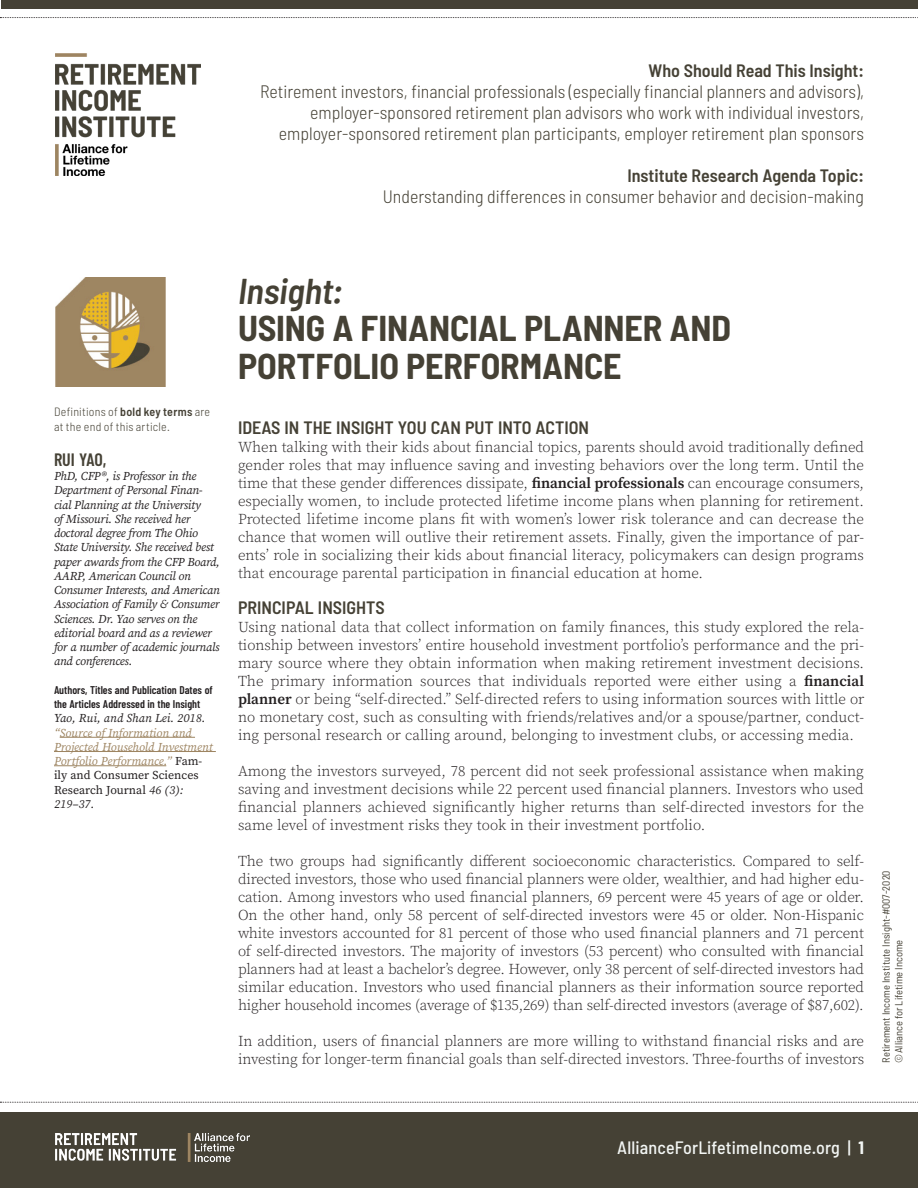
<style>
.page{position:relative;width:918px;height:1188px;background:#fff}
.page>*{position:absolute;margin:0;border:0;box-sizing:border-box;transform-origin:0 0}
.t1{font:700 semi-condensed 36px/37.5px "Barlow";letter-spacing:-.005em;color:#454135}
.t2{font:italic 600 semi-condensed 36px "Barlow";color:#454135}
.Paragraph_Style_1{font:300 semi-condensed 18px/21px "Barlow";color:#454135;text-align:right}
.Paragraph_Style_1-2{font:600 semi-condensed 18px "Barlow";color:#454135}
.t3{font:500 semi-condensed 18px "Barlow";letter-spacing:.01em;color:#f3f6f4}
.Paragraph_Style_1-3{font:600 18px "Barlow Condensed";letter-spacing:-.01em;color:#454135}
.Paragraph_Style_1-4{font:300 15px/18px "Source Serif Pro";letter-spacing:-.005em;color:#231f20;text-align:justify}
.Paragraph_Style_1-5{font:italic 12px/14.2px "Source Serif Pro";letter-spacing:-.02em;color:#231f20}
.Paragraph_Style_1-6{font:italic 12px/14.2px "Source Serif Pro";color:#9d8461}
.t4{font:300 semi-condensed 12px/15px "Barlow";letter-spacing:.02em;color:#454135}
.Paragraph_Style_1-7{font:600 11.25px/14.2px "Barlow Condensed";color:#231f20}
.t5{font:semi-condensed 10.5px/12.6px "Barlow";color:#454135}
.s1{font-weight:600}
.s2{color:#231f20}
.s3{font-style:normal;color:#231f20}
.s4{font-weight:700}
</style>
<div class="page">
<div style="left:0;top:1112px;width:918px;height:76px;background:#454135"></div>
<svg style="left:0;top:1102px;width:918px;height:1px"></svg>
<img style="left:56px;top:53px;width:145px;height:122px">
<svg style="left:0;top:17px;width:918px;height:1px"></svg>
<div style="left:1px;top:0;width:917px;height:9px;background:#454135"></div>
<hr style="left:60px;top:737px;width:135px;height:1px;background:#9d8461">
<hr style="left:54px;top:751px;width:162px;height:1px;background:#9d8461">
<hr style="left:54px;top:765px;width:112px;height:1px;background:#9d8461">
<img style="left:55px;top:1134px;width:195px;height:27px">
<img style="left:55px;top:277px;width:111px;height:110px">
<p class="Paragraph_Style_1-2" style="left:649px;top:60px;width:217px">Who Should Read This Insight:</p>
<p class="Paragraph_Style_1" style="left:260px;top:81px;width:605px">Retirement investors, financial professionals (especially financial planners and advisors), employer-sponsored retirement plan advisors who work with individual investors, employer-sponsored retirement plan participants, employer retirement plan sponsors</p>
<p class="Paragraph_Style_1-2" style="left:627px;top:165px;width:238px">Institute Research Agenda Topic:</p>
<p class="Paragraph_Style_1" style="left:383px;top:186px;width:483px">Understanding differences in consumer behavior and decision-making</p>
<p class="t4" style="left:54px;top:404px;width:158px">Definitions of <span class="s1">bold key terms</span> are at the end of this article.</p>
<p class="Paragraph_Style_1-3" style="left:54px;top:448px;width:54px">RUI YAO,</p>
<p class="Paragraph_Style_1-5" style="left:54px;top:469px;width:167px">PhD, CFP®, is Professor in the<br>Department of Personal Finan&shy;cial Planning at the University<br>of Missouri. She received her doctoral degree from The Ohio<br>State University. She received best paper awards from the CFP Board,<br>AARP, American Council on<br>Consumer Interests, and American<br>Association of Family &amp; Consumer<br>Sciences. Dr. Yao serves on the editorial board and as a reviewer for a number of academic journals and conferences.</p>
<p class="Paragraph_Style_1-7" style="left:54px;top:682px;width:160px">Authors, Titles and Publication Dates of the Articles Addressed in the Insight</p>
<p class="Paragraph_Style_1-6" style="left:54px;top:711px;width:160px"><span class="s2">Yao, Rui, and Shan Lei. 2018. </span>“Source of Information and<br>Projected Household Investment<br>Portfolio Performance.” <span class="s3">Fam&shy;ily and Consumer Sciences<br>Research Journal</span> <span class="s2">46 (3):<br>219–37.</span></p>
<p class="t2" style="left:238px;top:269px;width:106px">Insight:</p>
<p class="t1" style="left:238px;top:309px;width:495px">USING A FINANCIAL PLANNER AND<br>PORTFOLIO PERFORMANCE</p>
<p class="Paragraph_Style_1-2" style="left:238px;top:417px;width:353px">IDEAS IN THE INSIGHT YOU CAN PUT INTO ACTION</p>
<p class="Paragraph_Style_1-4" style="left:238px;top:439px;width:628px">When talking with their kids about financial topics, parents should avoid traditionally defined gender roles that may influence saving and investing behaviors over the long term. Until the time that these gender differences dissipate, <span class="s1">financial professionals</span> can encourage consumers, especially women, to include protected lifetime income plans when planning for retirement.<br>Protected lifetime income plans fit with women’s lower risk tolerance and can decrease the chance that women will outlive their retirement assets. Finally, given the importance of par&shy;ents’ role in socializing their kids about financial literacy, policymakers can design programs that encourage parental participation in financial education at home.</p>
<p class="Paragraph_Style_1-2" style="left:238px;top:597px;width:148px">PRINCIPAL INSIGHTS</p>
<p class="Paragraph_Style_1-4" style="left:238px;top:619px;width:628px">Using national data that collect information on family finances, this study explored the rela&shy;tionship between investors’ entire household investment portfolio’s performance and the pri&shy;mary source where they obtain information when making retirement investment decisions.<br>The primary information sources that individuals reported were either using a <span class="s1">financial planner</span> or being “self-directed.” Self-directed refers to using information sources with little or no monetary cost, such as consulting with friends/relatives and/or a spouse/partner, conduct&shy;ing personal research or calling around, belonging to investment clubs, or accessing media.</p>
<p class="Paragraph_Style_1-4" style="left:238px;top:763px;width:628px">Among the investors surveyed, 78 percent did not seek professional assistance when making saving and investment decisions while 22 percent used financial planners. Investors who used financial planners achieved significantly higher returns than self-directed investors for the same level of investment risks they took in their investment portfolio.</p>
<p class="Paragraph_Style_1-4" style="left:238px;top:853px;width:628px">The two groups had significantly different socioeconomic characteristics. Compared to self&shy;directed investors, those who used financial planners were older, wealthier, and had higher edu&shy;cation. Among investors who used financial planners, 69 percent were 45 years of age or older.<br>On the other hand, only 58 percent of self-directed investors were 45 or older. Non-Hispanic white investors accounted for 81 percent of those who used financial planners and 71 percent of self-directed investors. The majority of investors (53 percent) who consulted with financial planners had at least a bachelor’s degree. However, only 38 percent of self-directed investors had similar education. Investors who used financial planners as their information source reported higher household incomes (average of $135,269) than self-directed investors (average of $87,602).</p>
<p class="Paragraph_Style_1-4" style="left:238px;top:1033px;width:628px">In addition, users of financial planners are more willing to withstand financial risks and are investing for longer-term financial goals than self-directed investors. Three-fourths of investors</p>
<p class="t5" style="left:880px;top:1063px;width:194px;rotate:-90deg">Retirement Income Institute Insight-#007-2020 ©Alliance for Lifetime Income</p>
<p class="t3" style="left:617px;top:1136px;width:248px">AllianceForLifetimeIncome.org | <span class="s4">1</span></p>
</div>
